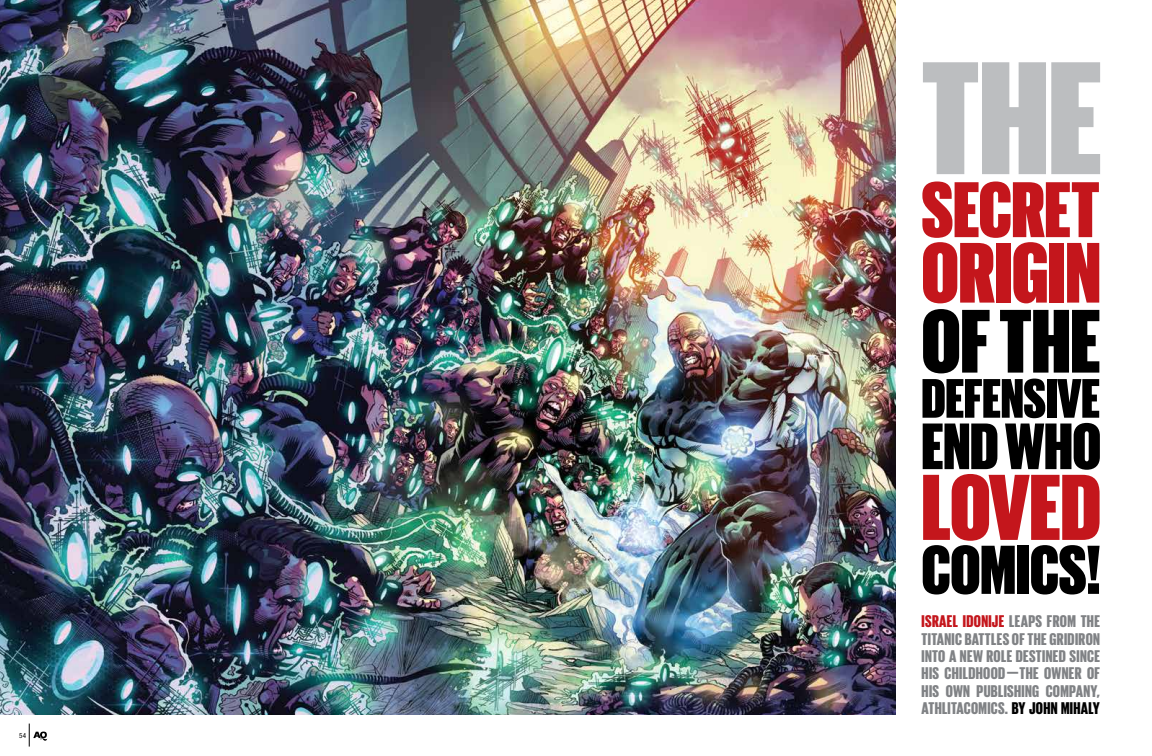
<style>
.page{position:relative;width:1152px;height:756px;background:#fff}
.page>*{position:absolute;margin:0;border:0;box-sizing:border-box;transform-origin:0 0}
.t1{font:900 165px "Giorgio Sans";color:#bcbec0}
.t2{font:900 96px "Giorgio Sans";letter-spacing:-.005em;color:#c4161c}
.t3{font:900 92.5px "Giorgio Sans";color:#000}
.t4{font:900 88px "Giorgio Sans";color:#c4161c}
.t5{font:900 81px "Giorgio Sans";color:#c4161c}
.t6{font:900 71px "Giorgio Sans";color:#000}
.t7{font:900 67.3px "Giorgio Sans";color:#000}
.t8{font:900 57px "Giorgio Sans";color:#000}
.t9{font:800 17.4px/17.4px "Giorgio Sans";letter-spacing:.02em;color:#808285;text-align:justify}
.t10{font:condensed 7px "Helvetica Neue LT Std";color:#000}
.s1{color:#c4161c}
.s2{color:#000}
</style>
<div class="page">
<img style="left:0;top:0;width:895px;height:714px">
<svg style="left:29px;top:724px;width:18px;height:23px"></svg>
<p class="t10" style="left:19px;top:731px;width:8px">54</p>
<h1 class="t1" style="left:922px;top:32px;width:182px">THE</h1>
<h3 class="t5" style="left:922px;top:167px;width:179px">SECRET</h3>
<h3 class="t4" style="left:922px;top:227px;width:181px">ORIGIN</h3>
<h3 class="t3" style="left:922px;top:293px;width:180px">OF THE</h3>
<h3 class="t8" style="left:922px;top:369px;width:180px">DEFENSIVE</h3>
<h3 class="t7" style="left:922px;top:411px;width:181px">END WHO</h3>
<h2 class="t2" style="left:922px;top:457px;width:181px">LOVED</h2>
<h3 class="t6" style="left:922px;top:533px;width:180px">COMICS!</h3>
<p class="t9" style="left:922px;top:612px;width:180px"><span class="s1">ISRAEL IDONIJE</span> LEAPS FROM THE TITANIC BATTLES OF THE GRIDIRON INTO A NEW ROLE DESTINED SINCE HIS CHILDHOOD—THE OWNER OF HIS OWN PUBLISHING COMPANY, ATHLITACOMICS. <span class="s2">BY JOHN MIHALY</span></p>
</div>
